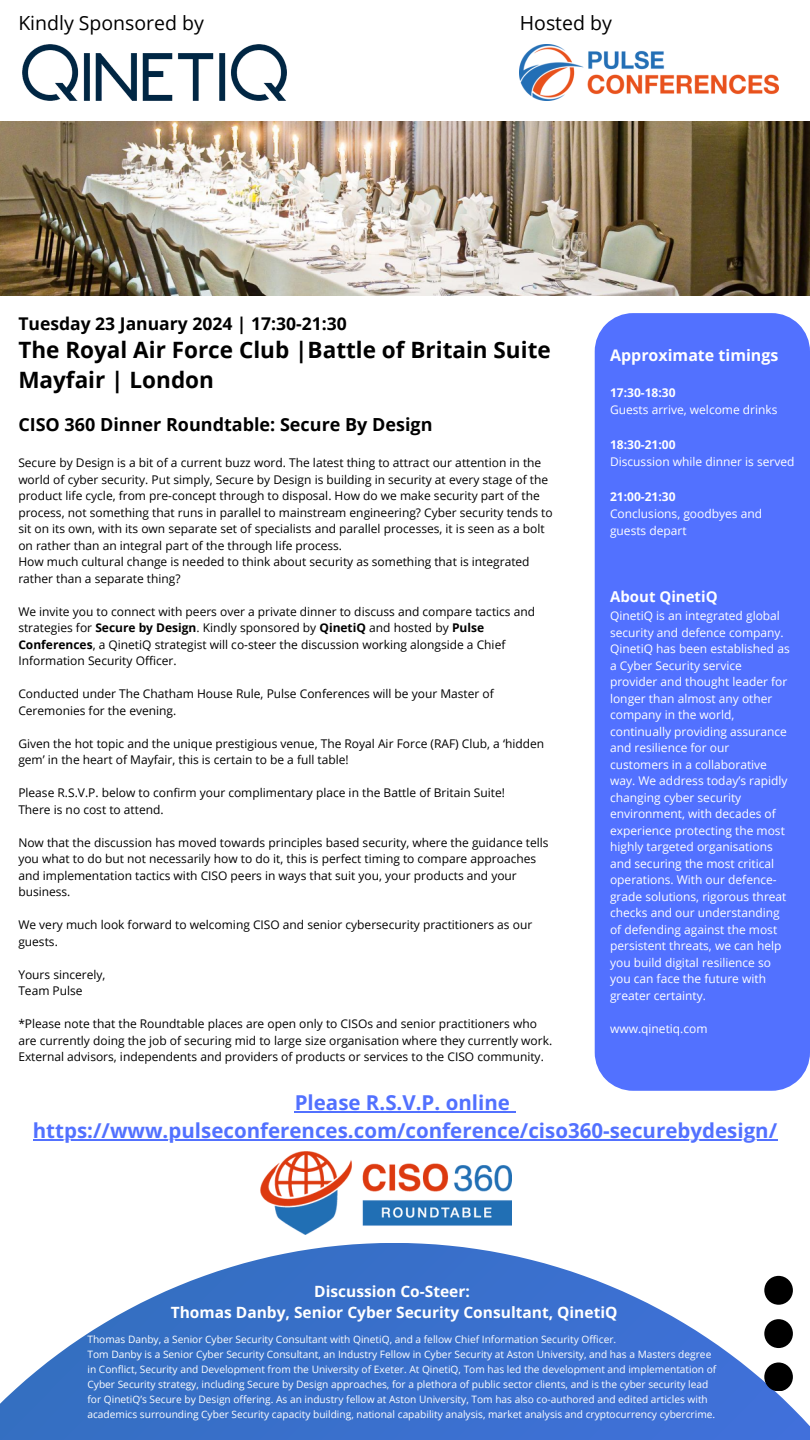
<style>
.page{position:relative;width:810px;height:1440px;background:#fff}
.page>*{position:absolute;margin:0;border:0;box-sizing:border-box;transform-origin:0 0}
.t1{font:700 22.5px/30px "Open Sans";color:#000}
.t2{font:700 20.5px "Open Sans";color:#5271ff}
.t3{font:19.5px "Open Sans";color:#000}
.t4{font:700 18px "Open Sans";color:#000}
.t5{font:700 17.5px "Open Sans";color:#000}
.t6{font:700 16px "Open Sans";color:#fff}
.t7{font:700 15.5px "Open Sans";color:#fff}
.t8{font:700 15px "Open Sans";color:#fff}
.t9{font:12px/16.5px "Open Sans";color:#000}
.t10{font:12px/16.5px "Open Sans";color:#fff}
.t11{font:700 12px "Open Sans";color:#fff}
.t12{font:10.2px/15px "Open Sans";color:#fff}
.s1{font-weight:700}
</style>
<div class="page">
<svg style="left:0;top:1243px;width:810px;height:197px;fill:#3b70cf"></svg>
<img style="left:520px;top:45px;width:259px;height:55px">
<svg style="left:764px;top:1276px;width:29px;height:115px"></svg>
<img style="left:0;top:122px;width:810px;height:174px">
<div style="left:595px;top:313px;width:215px;height:778px;background:#5271ff"></div>
<hr style="left:295px;top:1111px;width:215px;height:2px;background:#5271ff">
<hr style="left:33px;top:1140px;width:744px;height:1px;background:#5271ff">
<img style="left:22px;top:45px;width:264px;height:55px">
<img style="left:261px;top:1152px;width:250px;height:83px">
<p class="t3" style="left:18px;top:10px;width:187px">Kindly Sponsored by</p>
<p class="t3" style="left:520px;top:10px;width:94px">Hosted by</p>
<p class="t5" style="left:18px;top:311px;width:330px">Tuesday 23 January 2024 | 17:30-21:30</p>
<p class="t1" style="left:18px;top:335px;width:534px">The Royal Air Force Club |Battle of Britain Suite<br>Mayfair | London</p>
<p class="t4" style="left:18px;top:412px;width:416px">CISO 360 Dinner Roundtable: Secure By Design</p>
<p class="t9" style="left:18px;top:454px;width:536px">Secure by Design is a bit of a current buzz word. The latest thing to attract our attention in the world of cyber security. Put simply, Secure by Design is building in security at every stage of the product life cycle, from pre-concept through to disposal. How do we make security part of the process, not something that runs in parallel to mainstream engineering? Cyber security tends to sit on its own, with its own separate set of specialists and parallel processes, it is seen as a bolt on rather than an integral part of the through life process.</p>
<p class="t9" style="left:18px;top:553px;width:513px">How much cultural change is needed to think about security as something that is integrated rather than a separate thing?</p>
<p class="t9" style="left:18px;top:603px;width:518px">We invite you to connect with peers over a private dinner to discuss and compare tactics and strategies for <span class="s1">Secure by Design</span>. Kindly sponsored by <span class="s1">QinetiQ</span> and hosted by <span class="s1">Pulse Conferences</span>, a QinetiQ strategist will co-steer the discussion working alongside a Chief Information Security Officer.</p>
<p class="t9" style="left:18px;top:685px;width:477px">Conducted under The Chatham House Rule, Pulse Conferences will be your Master of<br>Ceremonies for the evening.</p>
<p class="t9" style="left:18px;top:735px;width:527px">Given the hot topic and the unique prestigious venue, The Royal Air Force (RAF) Club, a ‘hidden gem’ in the heart of Mayfair, this is certain to be a full table!</p>
<p class="t9" style="left:18px;top:784px;width:488px">Please R.S.V.P. below to confirm your complimentary place in the Battle of Britain Suite!</p>
<p class="t9" style="left:18px;top:801px;width:147px">There is no cost to attend.</p>
<p class="t9" style="left:18px;top:834px;width:532px">Now that the discussion has moved towards principles based security, where the guidance tells you what to do but not necessarily how to do it, this is perfect timing to compare approaches and implementation tactics with CISO peers in ways that suit you, your products and your business.</p>
<p class="t9" style="left:18px;top:916px;width:515px">We very much look forward to welcoming CISO and senior cybersecurity practitioners as our guests.</p>
<p class="t9" style="left:18px;top:966px;width:89px">Yours sincerely,</p>
<p class="t9" style="left:18px;top:982px;width:66px">Team Pulse</p>
<p class="t9" style="left:18px;top:1015px;width:535px">*Please note that the Roundtable places are open only to CISOs and senior practitioners who are currently doing the job of securing mid to large size organisation where they currently work.<br>External advisors, independents and providers of products or services to the CISO community.</p>
<p class="t6" style="left:610px;top:344px;width:170px">Approximate timings</p>
<p class="t11" style="left:610px;top:384px;width:67px">17:30-18:30</p>
<p class="t10" style="left:610px;top:401px;width:169px">Guests arrive, welcome drinks</p>
<p class="t11" style="left:610px;top:436px;width:67px">18:30-21:00</p>
<p class="t10" style="left:610px;top:453px;width:186px">Discussion while dinner is served</p>
<p class="t11" style="left:610px;top:488px;width:67px">21:00-21:30</p>
<p class="t10" style="left:610px;top:505px;width:154px;line-height:17.2px">Conclusions, goodbyes and guests depart</p>
<p class="t8" style="left:610px;top:586px;width:109px">About QinetiQ</p>
<p class="t10" style="left:610px;top:607px;width:181px">QinetiQ is an integrated global security and defence company.<br>QinetiQ has been established as a Cyber Security service provider and thought leader for longer than almost any other company in the world, continually providing assurance and resilience for our customers in a collaborative way. We address today’s rapidly changing cyber security environment, with decades of experience protecting the most highly targeted organisations and securing the most critical operations. With our defence&shy;grade solutions, rigorous threat checks and our understanding of defending against the most persistent threats, we can help you build digital resilience so you can face the future with greater certainty.</p>
<p class="t10" style="left:610px;top:1020px;width:99px">www.qinetiq.com</p>
<p class="t2" style="left:295px;top:1088px;width:217px">Please R.S.V.P. online</p>
<p class="t2" style="left:33px;top:1116px;width:746px">https://www.pulseconferences.com/conference/ciso360-securebydesign/</p>
<p class="t7" style="left:314px;top:1281px;width:157px">Discussion Co-Steer:</p>
<p class="t7" style="left:171px;top:1302px;width:448px">Thomas Danby, Senior Cyber Security Consultant, QinetiQ</p>
<p class="t12" style="left:87px;top:1332px;width:530px">Thomas Danby, a Senior Cyber Security Consultant with QinetiQ, and a fellow Chief Information Security Officer.</p>
<p class="t12" style="left:87px;top:1347px;width:630px">Tom Danby is a Senior Cyber Security Consultant, an Industry Fellow in Cyber Security at Aston University, and has a Masters degree in Conflict, Security and Development from the University of Exeter. At QinetiQ, Tom has led the development and implementation of Cyber Security strategy, including Secure by Design approaches, for a plethora of public sector clients, and is the cyber security lead for QinetiQ’s Secure by Design offering. As an industry fellow at Aston University, Tom has also co-authored and edited articles with academics surrounding Cyber Security capacity building, national capability analysis, market analysis and cryptocurrency cybercrime.</p>
</div>
